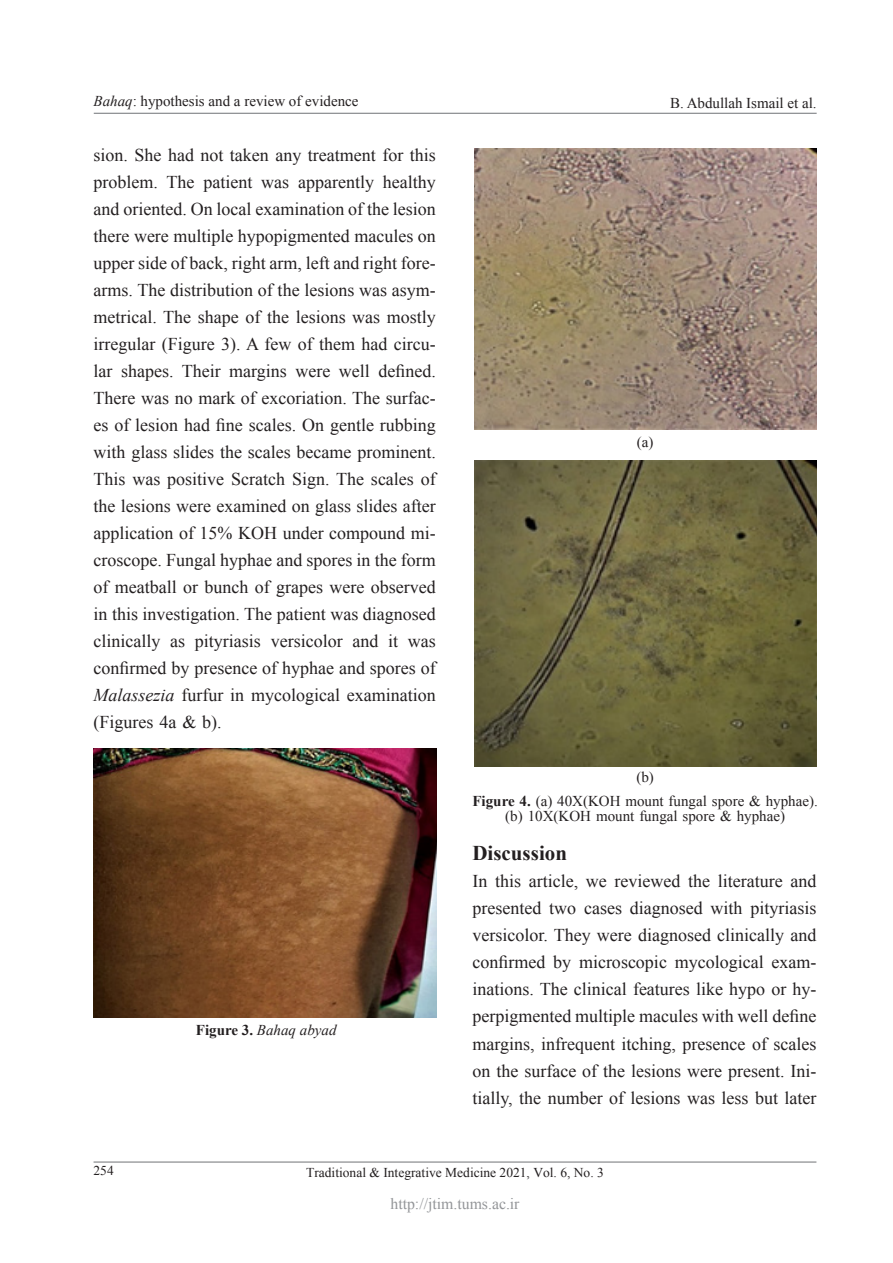
<style>
.page{position:relative;width:893px;height:1263px;background:#fff}
.page>*{position:absolute;margin:0;border:0;box-sizing:border-box;transform-origin:0 0}
.titr{font:700 21px "Times New Roman";color:#231f20}
.matn{font:18px/27px "Times New Roman";color:#231f20;text-align:justify}
.t1{font:15.75px "Times New Roman";color:#939598}
.zir_ax-10_regular{font:15px/15px "Times New Roman";color:#231f20;text-align:center}
.zir_ax-10_regular-2{font:italic 15px "Times New Roman";color:#231f20}
.t2{font:13.5px "Times New Roman";color:#231f20}
.s1{font-style:italic}
.s2{font-weight:700;font-style:normal}
.s3{font-weight:700}
</style>
<div class="page">
<hr style="left:94px;top:1161px;width:722px;height:1px;background:#808285">
<hr style="left:94px;top:113px;width:723px;height:1px;background:#808285">
<img style="left:94px;top:748px;width:342px;height:270px">
<img style="left:474px;top:149px;width:343px;height:280px">
<img style="left:474px;top:461px;width:342px;height:305px">
<p class="zir_ax-10_regular" style="left:94px;top:93px;width:266px"><span class="s1">Bahaq</span>: hypothesis and a review of evidence</p>
<p class="zir_ax-10_regular" style="left:670px;top:95px;width:148px">B. Abdullah Ismail et al.</p>
<p class="matn" style="left:94px;top:141px;width:344px">sion. She had not taken any treatment for this problem. The patient was apparently healthy and oriented. On local examination of the lesion there were multiple hypopigmented macules on upper side of back, right arm, left and right fore&shy;arms. The distribution of the lesions was asym&shy;metrical. The shape of the lesions was mostly irregular (Figure 3). A few of them had circu&shy;lar shapes. Their margins were well defined.<br>There was no mark of excoriation. The surfac&shy;es of lesion had fine scales. On gentle rubbing with glass slides the scales became prominent.<br>This was positive Scratch Sign. The scales of the lesions were examined on glass slides after application of 15% KOH under compound mi&shy;croscope. Fungal hyphae and spores in the form of meatball or bunch of grapes were observed in this investigation. The patient was diagnosed clinically as pityriasis versicolor and it was confirmed by presence of hyphae and spores of <span class="s1">Malassezia</span> furfur in mycological examination (Figures 4a &amp; b).</p>
<p class="zir_ax-10_regular" style="left:637px;top:434px;width:18px">(a)</p>
<p class="zir_ax-10_regular" style="left:636px;top:769px;width:19px">(b)</p>
<p class="zir_ax-10_regular-2" style="left:196px;top:1020px;width:142px"><span class="s2">Figure 3.</span> Bahaq abyad</p>
<p class="zir_ax-10_regular" style="left:472px;top:793px;width:347px"><span class="s3">Figure 4.</span> (a) 40X(KOH mount fungal spore &amp; hyphae). (b) 10X(KOH mount fungal spore &amp; hyphae)</p>
<p class="titr" style="left:472px;top:839px;width:96px">Discussion</p>
<p class="matn" style="left:472px;top:868px;width:345px">In this article, we reviewed the literature and presented two cases diagnosed with pityriasis versicolor. They were diagnosed clinically and confirmed by microscopic mycological exam&shy;inations. The clinical features like hypo or hy&shy;perpigmented multiple macules with well define margins, infrequent itching, presence of scales on the surface of the lesions were present. Ini&shy;tially, the number of lesions was less but later</p>
<p class="t2" style="left:94px;top:1161px;width:22px">254</p>
<p class="t2" style="left:306px;top:1163px;width:299px">Traditional &amp; Integrative Medicine 2021, Vol. 6, No. 3</p>
<p class="t1" style="left:390px;top:1193px;width:131px">http://jtim.tums.ac.ir</p>
</div>
